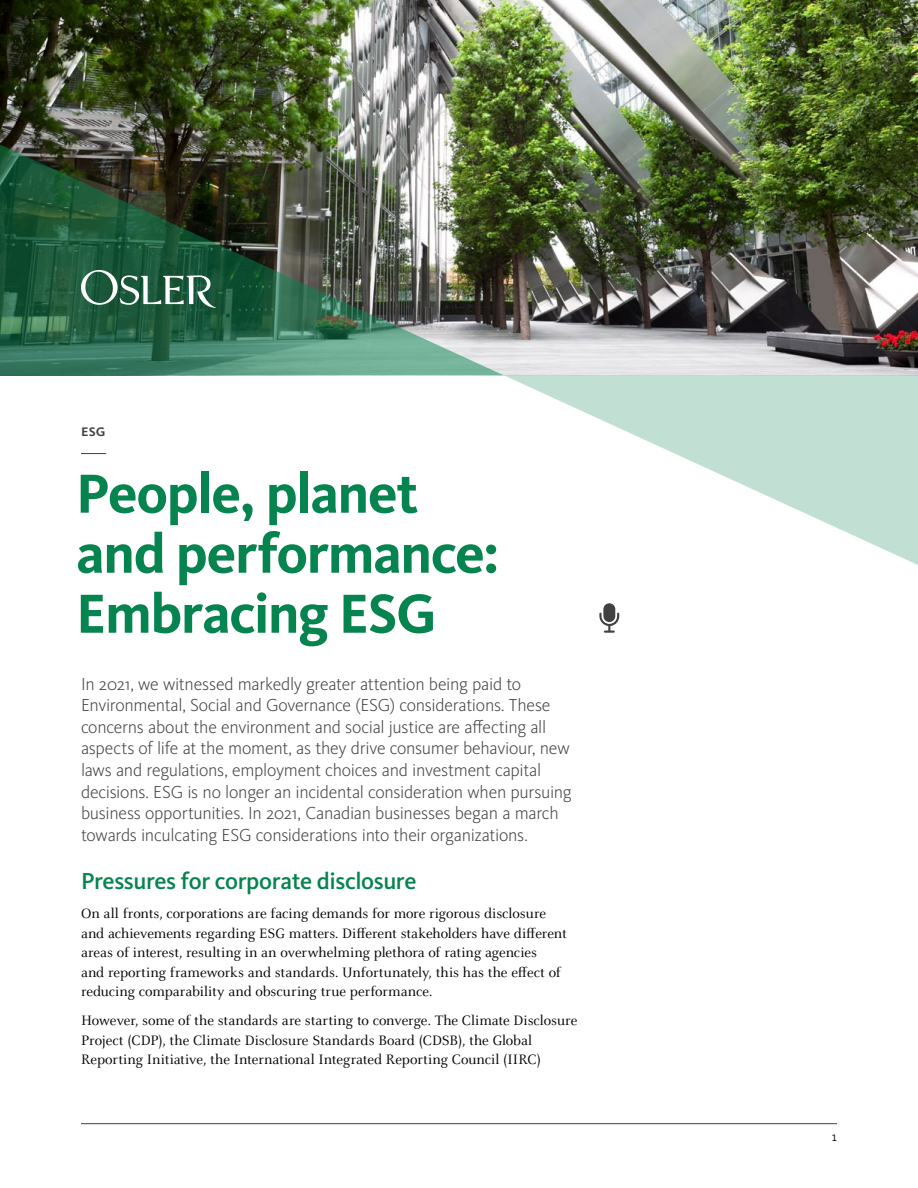
<style>
.page{position:relative;width:918px;height:1188px;background:#fff}
.page>*{position:absolute;margin:0;border:0;box-sizing:border-box;transform-origin:0 0}
.t1{font:700 57px/60px "Kievit Pro";letter-spacing:-.02em;color:#06844f}
.t2{font:500 24px "Kievit Pro";color:#06844f}
.t3{font:300 18px/21.6px "Kievit Pro";letter-spacing:-.02em;color:#414141}
.t4{font:500 16.5px "Kievit Pro";color:#414141}
.t5{font:15px/19.5px "Celeste OT";letter-spacing:-.005em;color:#000}
.t6{font:9.75px "Kievit Pro";color:#000}
</style>
<div class="page">
<img style="left:0;top:0;width:918px;height:375px">
<img style="left:0;top:138px;width:504px;height:237px">
<svg style="left:504px;top:375px;width:414px;height:190px"></svg>
<hr style="left:81px;top:1123px;width:756px;height:1px;background:#414141">
<svg style="left:81px;top:453px;width:25px;height:1px"></svg>
<div style="left:603px;top:603px;width:12px;height:19px;background:#414141;border-radius:6px"></div>
<svg style="left:599px;top:613px;width:20px;height:20px"></svg>
<svg style="left:81px;top:270px;width:135px;height:38px"></svg>
<p class="t4" style="left:81px;top:420px;width:26px">esg</p>
<h1 class="t1" style="left:76px;top:463px;width:425px">People, planet and performance:<br>Embracing ESG</h1>
<p class="t3" style="left:81px;top:673px;width:492px">In 2021, we witnessed markedly greater attention being paid to Environmental, Social and Governance (ESG) considerations. These concerns about the environment and social justice are affecting all aspects of life at the moment, as they drive consumer behaviour, new laws and regulations, employment choices and investment capital decisions. ESG is no longer an incidental consideration when pursuing business opportunities. In 2021, Canadian businesses began a march towards inculcating ESG considerations into their organizations.</p>
<h2 class="t2" style="left:81px;top:866px;width:337px">Pressures for corporate disclosure</h2>
<p class="t5" style="left:81px;top:904px;width:487px">On all fronts, corporations are facing demands for more rigorous disclosure and achievements regarding ESG matters. Different stakeholders have different areas of interest, resulting in an overwhelming plethora of rating agencies<br>and reporting frameworks and standards. Unfortunately, this has the effect of reducing comparability and obscuring true performance.</p>
<p class="t5" style="left:81px;top:1011px;width:498px">However, some of the standards are starting to converge. The Climate Disclosure<br>Project (CDP), the Climate Disclosure Standards Board (CDSB), the Global<br>Reporting Initiative, the International Integrated Reporting Council (IIRC)</p>
<p class="t6" style="left:832px;top:1132px;width:7px">1</p>
</div>
